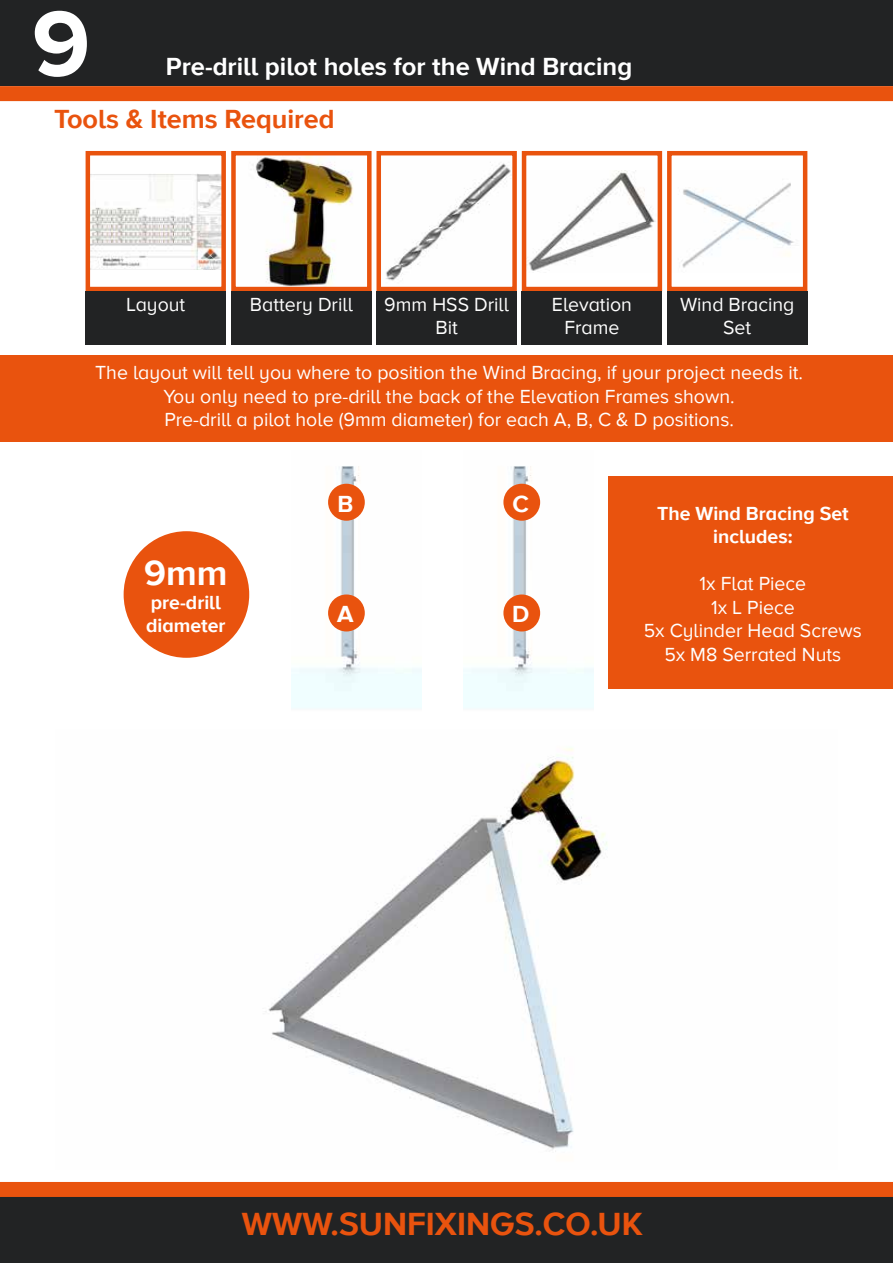
<style>
.page{position:relative;width:893px;height:1263px;background:#fff}
.page>*{position:absolute;margin:0;border:0;box-sizing:border-box;transform-origin:0 0}
.t1{font:700 96px "Proxima Nova A";color:#fff}
.t2{font:700 36px "Proxima Nova A";color:#fff}
.t3{font:700 33px "Proxima Nova A";color:#e9530e}
.t4{font:700 27px "Proxima Nova A";color:#e9530e}
.t5{font:700 25.5px "Proxima Nova A";color:#fff}
.t6{font:700 24px "Proxima Nova A";color:#fff}
.t7{font:19.5px/23.4px "Proxima Nova A";color:#fff;text-align:center}
.t8{font:700 19.5px/23.4px "Proxima Nova A";color:#fff;text-align:center}
</style>
<div class="page">
<div style="left:0;top:0;width:893px;height:86px;background:#222324"></div>
<div style="left:0;top:1195px;width:893px;height:68px;background:#222324"></div>
<div style="left:0;top:1182px;width:893px;height:15px;background:#e9530e"></div>
<div style="left:0;top:86px;width:893px;height:15px;background:#e9530e"></div>
<img style="left:291px;top:466px;width:130px;height:243px">
<img style="left:463px;top:466px;width:130px;height:243px">
<img style="left:265px;top:748px;width:343px;height:404px">
<img style="left:255px;top:156px;width:98px;height:130px">
<div style="left:231px;top:151px;width:141px;height:140px;border:4px solid #e9530e"></div>
<img style="left:91px;top:174px;width:130px;height:95px">
<div style="left:86px;top:151px;width:140px;height:140px;border:4px solid #e9530e"></div>
<img style="left:386px;top:162px;width:125px;height:119px">
<div style="left:376px;top:151px;width:141px;height:140px;border:4px solid #e9530e"></div>
<img style="left:528px;top:170px;width:128px;height:101px">
<div style="left:522px;top:151px;width:140px;height:140px;border:4px solid #e9530e"></div>
<img style="left:682px;top:183px;width:112px;height:85px">
<div style="left:667px;top:151px;width:140px;height:140px;border:4px solid #e9530e"></div>
<div style="left:231px;top:291px;width:141px;height:53px;background:#222324"></div>
<div style="left:86px;top:291px;width:140px;height:53px;background:#222324"></div>
<div style="left:376px;top:291px;width:141px;height:53px;background:#222324"></div>
<div style="left:522px;top:291px;width:140px;height:53px;background:#222324"></div>
<div style="left:667px;top:291px;width:140px;height:53px;background:#222324"></div>
<div style="left:0;top:355px;width:893px;height:86px;background:#e9530e"></div>
<div style="left:608px;top:476px;width:285px;height:213px;background:#e9530e"></div>
<div style="left:328px;top:484px;width:37px;height:37px;background:#e9530e;border-radius:50%"></div>
<div style="left:124px;top:531px;width:125px;height:127px;background:#e9530e;border-radius:50%"></div>
<div style="left:503px;top:484px;width:37px;height:37px;background:#e9530e;border-radius:50%"></div>
<div style="left:328px;top:594px;width:37px;height:37px;background:#e9530e;border-radius:50%"></div>
<div style="left:503px;top:594px;width:37px;height:37px;background:#e9530e;border-radius:50%"></div>
<h1 class="t1" style="left:32px;top:-11px;width:60px">9</h1>
<h3 class="t4" style="left:54px;top:103px;width:282px">Tools &amp; Items Required</h3>
<h3 class="t5" style="left:166px;top:52px;width:468px">Pre-drill pilot holes for the Wind Bracing</h3>
<p class="t7" style="left:126px;top:293px;width:61px">Layout</p>
<p class="t7" style="left:250px;top:293px;width:105px">Battery Drill</p>
<p class="t7" style="left:384px;top:293px;width:126px">9mm HSS Drill<br>Bit</p>
<p class="t7" style="left:552px;top:293px;width:82px">Elevation<br>Frame</p>
<p class="t7" style="left:680px;top:293px;width:116px">Wind Bracing<br>Set</p>
<p class="t7" style="left:95px;top:362px;width:709px">The layout will tell you where to position the Wind Bracing, if your project needs it.<br>You only need to pre-drill the back of the Elevation Frames shown.<br>Pre-drill a pilot hole (9mm diameter) for each A, B, C &amp; D positions.</p>
<h2 class="t2" style="left:144px;top:553px;width:85px">9mm</h2>
<p class="t8" style="left:146px;top:591px;width:81px;text-align:left">pre-drill diameter</p>
<p class="t6" style="left:337px;top:490px;width:17px">B</p>
<p class="t6" style="left:512px;top:490px;width:18px">C</p>
<p class="t6" style="left:337px;top:601px;width:18px">A</p>
<p class="t6" style="left:512px;top:601px;width:19px">D</p>
<p class="t8" style="left:657px;top:503px;width:193px">The Wind Bracing Set includes:</p>
<p class="t7" style="left:644px;top:573px;width:219px">1x Flat Piece<br>1x L Piece<br>5x Cylinder Head Screws<br>5x M8 Serrated Nuts</p>
<h3 class="t3" style="left:242px;top:1205px;width:402px">WWW.SUNFIXINGS.CO.UK</h3>
</div>
